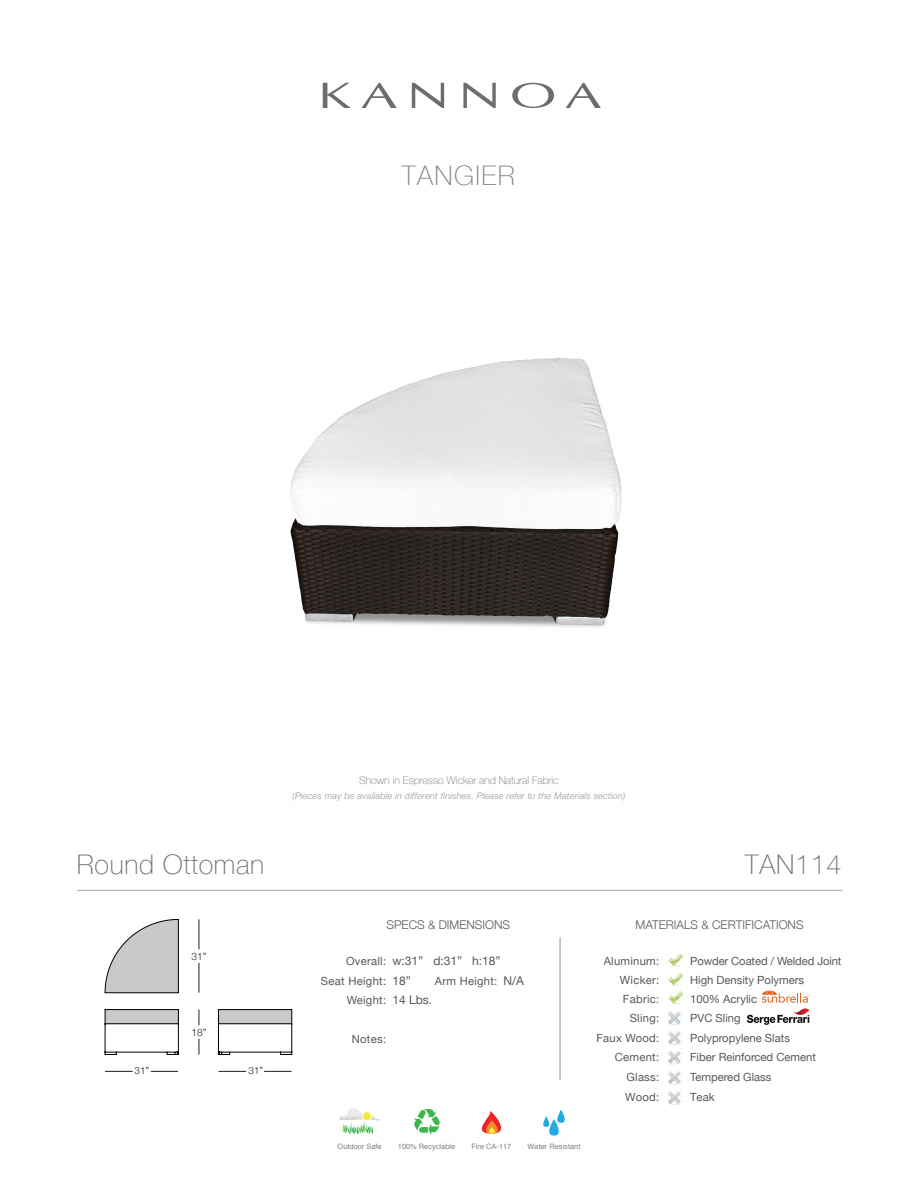
<style>
.page{position:relative;width:918px;height:1188px;background:#fff}
.page>*{position:absolute;margin:0;border:0;box-sizing:border-box;transform-origin:0 0}
.t1{font:100 27px "Helvetica Neue";letter-spacing:.025em;color:#6c6d70}
.t2{font:100 27px "Helvetica Neue";letter-spacing:.05em;color:#808285}
.t3{font:300 12px "Helvetica Neue";color:#57585a}
.t4{font:12px "Helvetica Neue";color:#57585a}
.t5{font:11.25px/19.6px "Helvetica Neue";color:#57585a}
.t6{font:11.25px/19.5px "Helvetica Neue";letter-spacing:.025em;color:#57585a;text-align:right}
.t7{font:100 10.5px "Helvetica Neue";color:#6c6d70}
.t8{font:300 10.05px "Helvetica Neue";color:#211e1f}
.t9{font:300 9.9px "Helvetica Neue";color:#211e1f}
.t10{font:italic 300 9px "Helvetica Neue";letter-spacing:.025em;color:#939598}
.t11{font:7.35px "Helvetica";color:#818285}
</style>
<div class="page">
<svg style="left:762px;top:990px;width:47px;height:13px"></svg>
<svg style="left:323px;top:83px;width:28px;height:25px"></svg>
<svg style="left:362px;top:83px;width:35px;height:25px"></svg>
<svg style="left:566px;top:83px;width:35px;height:25px"></svg>
<svg style="left:412px;top:83px;width:32px;height:25px"></svg>
<svg style="left:463px;top:83px;width:33px;height:25px"></svg>
<svg style="left:512px;top:83px;width:42px;height:25px"></svg>
<hr style="left:77px;top:890px;width:765px;height:1px;background:#a8a9ad">
<svg style="left:668px;top:954px;width:15px;height:12px"></svg>
<svg style="left:668px;top:973px;width:15px;height:12px"></svg>
<svg style="left:668px;top:991px;width:15px;height:13px"></svg>
<svg style="left:668px;top:1051px;width:13px;height:13px"></svg>
<svg style="left:668px;top:1071px;width:13px;height:13px"></svg>
<svg style="left:668px;top:1091px;width:13px;height:13px"></svg>
<svg style="left:668px;top:1012px;width:13px;height:12px"></svg>
<svg style="left:668px;top:1031px;width:13px;height:13px"></svg>
<hr style="left:560px;top:937px;width:1px;height:143px;background:#939598">
<img style="left:747px;top:1008px;width:63px;height:17px">
<svg style="left:413px;top:1109px;width:27px;height:26px"></svg>
<img style="left:338px;top:1108px;width:43px;height:13px">
<svg style="left:343px;top:1121px;width:30px;height:14px"></svg>
<div style="left:362px;top:1112px;width:9px;height:9px;background:#f4ed33;border-radius:50%"></div>
<div style="left:362px;top:1111px;width:10px;height:10px;border:1px solid #fff;border-radius:50%"></div>
<svg style="left:543px;top:1110px;width:22px;height:26px"></svg>
<svg style="left:481px;top:1111px;width:20px;height:23px"></svg>
<svg style="left:105px;top:1009px;width:74px;height:46px"></svg>
<svg style="left:218px;top:1009px;width:74px;height:46px"></svg>
<svg style="left:105px;top:919px;width:74px;height:74px"></svg>
<svg style="left:199px;top:1010px;width:1px;height:15px"></svg>
<svg style="left:199px;top:1039px;width:1px;height:16px"></svg>
<hr style="left:199px;top:919px;width:1px;height:30px;background:#211e1f">
<hr style="left:199px;top:963px;width:1px;height:30px;background:#211e1f">
<svg style="left:264px;top:1071px;width:28px;height:1px"></svg>
<svg style="left:218px;top:1071px;width:28px;height:1px"></svg>
<svg style="left:105px;top:1071px;width:28px;height:1px"></svg>
<svg style="left:151px;top:1071px;width:27px;height:1px"></svg>
<img style="left:290px;top:358px;width:332px;height:269px">
<h1 class="t2" style="left:402px;top:154px;width:115px">TANGIER</h1>
<p class="t7" style="left:359px;top:772px;width:201px">Shown in Espresso Wicker and Natural Fabric</p>
<p class="t10" style="left:292px;top:789px;width:335px">(Pieces may be available in different finishes. Please refer to the Materials section)</p>
<h1 class="t1" style="left:77px;top:844px;width:189px">Round Ottoman</h1>
<h1 class="t1" style="left:745px;top:844px;width:98px">TAN114</h1>
<p class="t8" style="left:191px;top:948px;width:17px">31”</p>
<p class="t8" style="left:191px;top:1024px;width:17px">18”</p>
<p class="t9" style="left:135px;top:1063px;width:16px">31”</p>
<p class="t9" style="left:249px;top:1063px;width:16px">31”</p>
<p class="t3" style="left:386px;top:915px;width:125px">SPECS &amp; DIMENSIONS</p>
<p class="t3" style="left:636px;top:915px;width:170px">MATERIALS &amp; CERTIFICATIONS</p>
<p class="t4" style="left:392px;top:952px;width:110px">w:31” d:31” h:18”</p>
<p class="t6" style="left:321px;top:952px;width:67px">Overall:<br>Seat Height:</p>
<p class="t4" style="left:392px;top:972px;width:20px">18”</p>
<p class="t4" style="left:504px;top:972px;width:22px">N/A</p>
<p class="t6" style="left:435px;top:971px;width:64px">Arm Height:</p>
<p class="t5" style="left:347px;top:991px;width:41px">Weight:</p>
<p class="t5" style="left:352px;top:1030px;width:36px">Notes:</p>
<p class="t4" style="left:392px;top:992px;width:41px">14 Lbs.</p>
<p class="t6" style="left:604px;top:952px;width:57px">Aluminum:</p>
<p class="t5" style="left:690px;top:952px;width:153px">Powder Coated / Welded Joint</p>
<p class="t6" style="left:597px;top:971px;width:64px">Wicker:<br>Fabric:<br>Sling:<br>Faux Wood:<br>Cement:<br>Glass:<br>Wood:</p>
<p class="t5" style="left:690px;top:971px;width:115px">High Density Polymers</p>
<p class="t5" style="left:690px;top:990px;width:68px">100% Acrylic</p>
<p class="t5" style="left:690px;top:1009px;width:127px">PVC Sling<br>Polypropylene Slats<br>Fiber Reinforced Cement<br>Tempered Glass<br>Teak</p>
<p class="t11" style="left:338px;top:1141px;width:46px">Outdoor Safe</p>
<p class="t11" style="left:398px;top:1141px;width:59px">100% Recyclable</p>
<p class="t11" style="left:471px;top:1141px;width:41px">Fire CA-117</p>
<p class="t11" style="left:528px;top:1141px;width:54px">Water Resistant</p>
</div>
